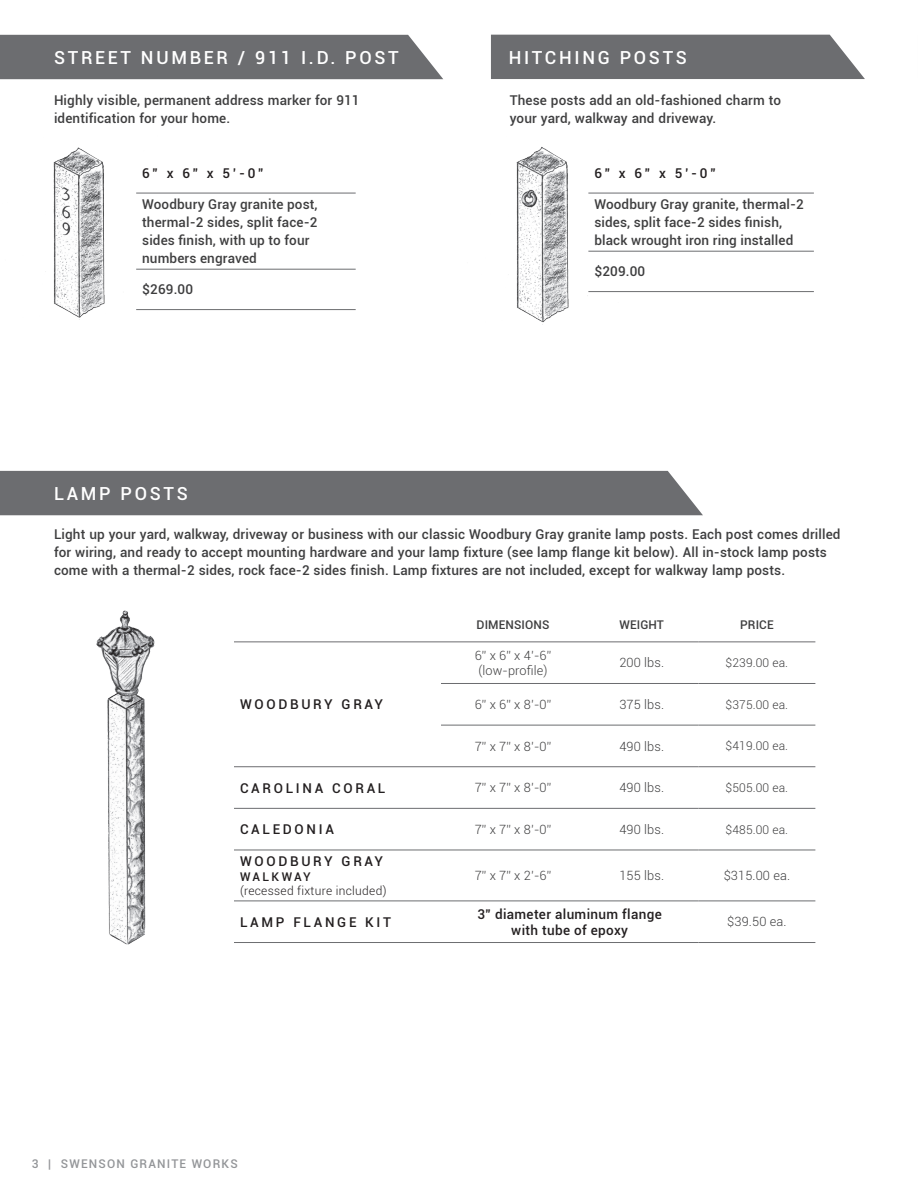
<style>
.page{position:relative;width:918px;height:1188px;background:#fff}
.page>*{position:absolute;margin:0;border:0;box-sizing:border-box;transform-origin:0 0}
.t1{font:500 18px "Roboto";letter-spacing:.15em;color:#fff}
.t2{font:500 13.5px/18px "Roboto";letter-spacing:.01em;color:#3e3e3f}
.t3{font:500 13.5px "Roboto";letter-spacing:.2em;color:#231f20}
.t4{font:500 13.5px/16.2px "Roboto";letter-spacing:.025em;color:#231f20;text-align:center}
.t5{font:300 12.75px/15.3px "Roboto";letter-spacing:.01em;color:#3e3e3f}
.t6{font:300 12px "Roboto";letter-spacing:.01em;color:#3e3e3f}
.t7{font:300 12px "Roboto";letter-spacing:.025em;color:#231f20}
.t8{font:500 12px "Roboto";letter-spacing:.1em;color:#939598}
.t9{font:500 12px "Roboto";letter-spacing:.01em;color:#3e3e3f}
.t10{font:500 12px "Roboto";letter-spacing:.19em;color:#231f20}
</style>
<div class="page">
<div style="left:0;top:471px;width:703px;height:44px;background:#6c6d70"></div>
<div style="left:491px;top:35px;width:374px;height:44px;background:#6c6d70"></div>
<div style="left:0;top:35px;width:443px;height:44px;background:#6c6d70"></div>
<hr style="left:234px;top:642px;width:207px;height:1px;background:#6c6d70">
<hr style="left:441px;top:642px;width:144px;height:1px;background:#6c6d70">
<hr style="left:585px;top:642px;width:113px;height:1px;background:#6c6d70">
<hr style="left:698px;top:642px;width:117px;height:1px;background:#6c6d70">
<hr style="left:441px;top:683px;width:144px;height:1px;background:#6c6d70">
<hr style="left:585px;top:683px;width:113px;height:1px;background:#6c6d70">
<hr style="left:698px;top:683px;width:117px;height:1px;background:#6c6d70">
<hr style="left:441px;top:725px;width:144px;height:1px;background:#6c6d70">
<hr style="left:585px;top:725px;width:113px;height:1px;background:#6c6d70">
<hr style="left:698px;top:725px;width:117px;height:1px;background:#6c6d70">
<hr style="left:234px;top:766px;width:207px;height:1px;background:#6c6d70">
<hr style="left:441px;top:766px;width:144px;height:1px;background:#6c6d70">
<hr style="left:585px;top:766px;width:113px;height:1px;background:#6c6d70">
<hr style="left:698px;top:766px;width:117px;height:1px;background:#6c6d70">
<hr style="left:234px;top:808px;width:207px;height:1px;background:#6c6d70">
<hr style="left:441px;top:808px;width:144px;height:1px;background:#6c6d70">
<hr style="left:585px;top:808px;width:113px;height:1px;background:#6c6d70">
<hr style="left:698px;top:808px;width:117px;height:1px;background:#6c6d70">
<hr style="left:234px;top:850px;width:207px;height:1px;background:#6c6d70">
<hr style="left:441px;top:850px;width:144px;height:1px;background:#6c6d70">
<hr style="left:585px;top:850px;width:113px;height:1px;background:#6c6d70">
<hr style="left:698px;top:850px;width:117px;height:1px;background:#6c6d70">
<hr style="left:234px;top:901px;width:207px;height:1px;background:#6c6d70">
<hr style="left:441px;top:901px;width:144px;height:1px;background:#6c6d70">
<hr style="left:585px;top:901px;width:113px;height:1px;background:#6c6d70">
<hr style="left:698px;top:901px;width:117px;height:1px;background:#6c6d70">
<hr style="left:234px;top:942px;width:207px;height:1px;background:#6c6d70">
<hr style="left:441px;top:942px;width:144px;height:1px;background:#6c6d70">
<hr style="left:585px;top:942px;width:113px;height:1px;background:#6c6d70">
<hr style="left:698px;top:942px;width:117px;height:1px;background:#6c6d70">
<hr style="left:136px;top:193px;width:220px;height:1px;background:#6c6d70">
<hr style="left:136px;top:269px;width:220px;height:1px;background:#6c6d70">
<hr style="left:136px;top:309px;width:220px;height:1px;background:#6c6d70">
<img style="left:53px;top:147px;width:105px;height:173px">
<img style="left:96px;top:610px;width:59px;height:335px">
<hr style="left:588px;top:193px;width:226px;height:1px;background:#6c6d70">
<hr style="left:588px;top:251px;width:226px;height:1px;background:#6c6d70">
<hr style="left:588px;top:291px;width:226px;height:1px;background:#6c6d70">
<img style="left:516px;top:147px;width:105px;height:178px">
<h1 class="t1" style="left:54px;top:45px;width:346px">STREET NUMBER / 911 I.D. POST</h1>
<p class="t2" style="left:54px;top:91px;width:307px">Highly visible, permanent address marker for 911 identification for your home.</p>
<p class="t3" style="left:142px;top:164px;width:123px">6” x 6” x 5’-0”</p>
<p class="t2" style="left:142px;top:195px;width:177px">Woodbury Gray granite post, thermal-2 sides, split face-2 sides finish, with up to four numbers engraved</p>
<p class="t2" style="left:142px;top:280px;width:52px">$269.00</p>
<h1 class="t1" style="left:509px;top:45px;width:179px">HITCHING POSTS</h1>
<p class="t2" style="left:510px;top:91px;width:273px">These posts add an old-fashioned charm to your yard, walkway and driveway.</p>
<p class="t3" style="left:594px;top:164px;width:123px">6” x 6” x 5’-0”</p>
<p class="t2" style="left:594px;top:195px;width:211px">Woodbury Gray granite, thermal-2 sides, split face-2 sides finish, black wrought iron ring installed</p>
<p class="t2" style="left:594px;top:262px;width:52px">$209.00</p>
<h1 class="t1" style="left:54px;top:481px;width:135px">LAMP POSTS</h1>
<p class="t2" style="left:54px;top:525px;width:788px">Light up your yard, walkway, driveway or business with our classic Woodbury Gray granite lamp posts. Each post comes drilled for wiring, and ready to accept mounting hardware and your lamp fixture (see lamp flange kit below). All in-stock lamp posts come with a thermal-2 sides, rock face-2 sides finish. Lamp fixtures are not included, except for walkway lamp posts.</p>
<p class="t3" style="left:240px;top:695px;width:145px">WOODBURY GRAY</p>
<p class="t9" style="left:477px;top:616px;width:75px">DIMENSIONS</p>
<p class="t9" style="left:619px;top:616px;width:46px">WEIGHT</p>
<p class="t9" style="left:740px;top:616px;width:35px">PRICE</p>
<p class="t5" style="left:475px;top:647px;width:78px">6” x 6” x 4’-6” (low-profile)</p>
<p class="t5" style="left:619px;top:655px;width:46px">200 lbs.</p>
<p class="t6" style="left:726px;top:655px;width:64px">$239.00 ea.</p>
<p class="t5" style="left:475px;top:696px;width:78px">6” x 6” x 8’-0”</p>
<p class="t5" style="left:619px;top:696px;width:46px">375 lbs.</p>
<p class="t6" style="left:726px;top:696px;width:64px">$375.00 ea.</p>
<p class="t5" style="left:475px;top:738px;width:78px">7” x 7” x 8’-0”</p>
<p class="t5" style="left:619px;top:738px;width:46px">490 lbs.</p>
<p class="t6" style="left:726px;top:738px;width:64px">$419.00 ea.</p>
<p class="t3" style="left:240px;top:778px;width:147px">CAROLINA CORAL</p>
<p class="t5" style="left:475px;top:780px;width:78px">7” x 7” x 8’-0”</p>
<p class="t5" style="left:619px;top:780px;width:46px">490 lbs.</p>
<p class="t6" style="left:726px;top:779px;width:64px">$505.00 ea.</p>
<p class="t3" style="left:240px;top:820px;width:96px">CALEDONIA</p>
<p class="t5" style="left:475px;top:821px;width:78px">7” x 7” x 8’-0”</p>
<p class="t5" style="left:619px;top:821px;width:46px">490 lbs.</p>
<p class="t6" style="left:726px;top:821px;width:64px">$485.00 ea.</p>
<p class="t3" style="left:240px;top:852px;width:145px">WOODBURY GRAY</p>
<p class="t10" style="left:240px;top:868px;width:72px">WALKWAY</p>
<p class="t7" style="left:240px;top:882px;width:148px">(recessed fixture included)</p>
<p class="t5" style="left:475px;top:868px;width:78px">7” x 7” x 2’-6”</p>
<p class="t5" style="left:619px;top:868px;width:46px">155 lbs.</p>
<p class="t5" style="left:724px;top:868px;width:68px">$315.00 ea.</p>
<p class="t3" style="left:240px;top:912px;width:152px">LAMP FLANGE KIT</p>
<p class="t4" style="left:478px;top:905px;width:186px">3” diameter aluminum flange with tube of epoxy</p>
<p class="t5" style="left:727px;top:914px;width:61px">$39.50 ea.</p>
<p class="t8" style="left:32px;top:1155px;width:207px">3 | SWENSON GRANITE WORKS</p>
</div>
